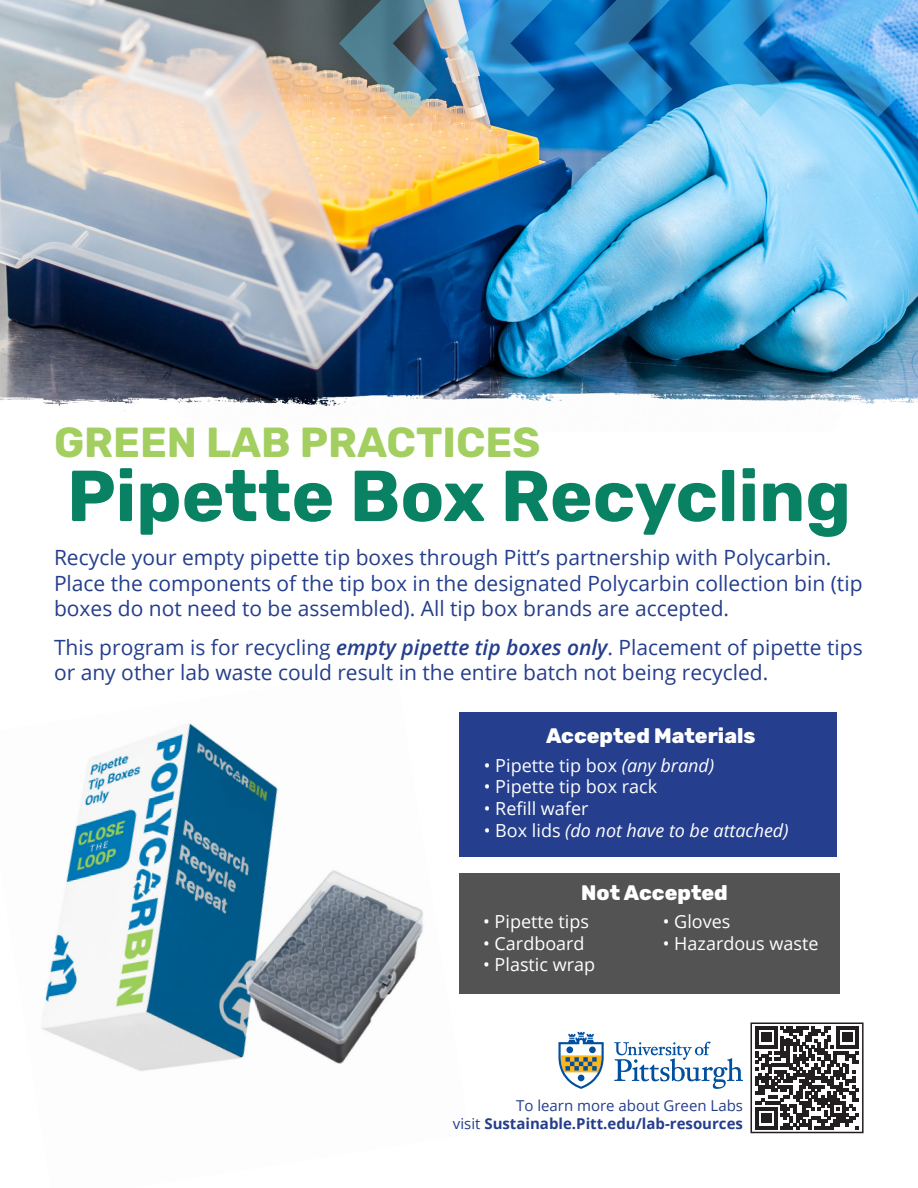
<style>
.page{position:relative;width:918px;height:1188px;background:#fff}
.page>*{position:absolute;margin:0;border:0;box-sizing:border-box;transform-origin:0 0}
.t1{font:700 72px "Rubik";color:#088263}
.t2{font:700 42px "Rubik";color:#a2cf5f}
.t3{font:21px/25.2px "Open Sans";color:#243e8c}
.t4{font:800 21px "Rubik";color:#fff}
.t5{font:18px "Open Sans";color:#fff}
.t6{font:italic 18px "Open Sans";color:#fff}
.t7{font:700 15px "Open Sans";color:#243e8c}
.t8{font:15px "Open Sans";color:#243e8c}
.s1{font-weight:600;font-style:italic}
.s2{font-style:italic}
.s3{font-style:normal}
.s4{font-weight:400}
</style>
<div class="page">
<img style="left:42px;top:723px;width:428px;height:348px">
<div style="left:459px;top:712px;width:378px;height:144px;background:#253f8e"></div>
<img style="left:0;top:0;width:918px;height:382px">
<div style="left:459px;top:873px;width:381px;height:121px;background:#535353"></div>
<svg style="left:756px;top:1027px;width:102px;height:102px"></svg>
<div style="left:750px;top:1022px;width:114px;height:111px;border:2px solid #231f20"></div>
<svg style="left:807px;top:0;width:98px;height:117px"></svg>
<svg style="left:689px;top:0;width:98px;height:117px"></svg>
<svg style="left:457px;top:0;width:98px;height:117px"></svg>
<svg style="left:574px;top:0;width:98px;height:117px"></svg>
<img style="left:339px;top:0;width:98px;height:117px">
<img style="left:0;top:382px;width:918px;height:29px">
<svg style="left:614px;top:1042px;width:129px;height:47px"></svg>
<svg style="left:558px;top:1032px;width:46px;height:57px"></svg>
<p class="t2" style="left:54px;top:418px;width:488px">GREEN LAB PRACTICES</p>
<p class="t1" style="left:67px;top:454px;width:786px">Pipette Box Recycling</p>
<p class="t3" style="left:54px;top:545px;width:810px">Recycle your empty pipette tip boxes through Pitt’s partnership with Polycarbin.<br>Place the components of the tip box in the designated Polycarbin collection bin (tip boxes do not need to be assembled). All tip box brands are accepted.</p>
<p class="t3" style="left:54px;top:635px;width:810px">This program is for recycling <span class="s1">empty pipette tip boxes only</span>. Placement of pipette tips or any other lab waste could result in the entire batch not being recycled.</p>
<p class="t4" style="left:546px;top:724px;width:211px">Accepted Materials</p>
<p class="t5" style="left:484px;top:753px;width:232px">• Pipette tip box <span class="s2">(any brand)</span></p>
<p class="t5" style="left:484px;top:775px;width:175px">• Pipette tip box rack</p>
<p class="t5" style="left:484px;top:796px;width:106px">• Refill wafer</p>
<p class="t6" style="left:484px;top:818px;width:306px"><span class="s3">• Box lids</span> (do not have to be attached)</p>
<p class="t4" style="left:581px;top:881px;width:148px">Not Accepted</p>
<p class="t5" style="left:663px;top:909px;width:69px">• Gloves</p>
<p class="t5" style="left:663px;top:931px;width:157px">• Hazardous waste</p>
<p class="t5" style="left:483px;top:909px;width:107px">• Pipette tips</p>
<p class="t5" style="left:483px;top:931px;width:103px">• Cardboard</p>
<p class="t5" style="left:483px;top:952px;width:113px">• Plastic wrap</p>
<p class="t8" style="left:516px;top:1096px;width:228px">To learn more about Green Labs</p>
<p class="t7" style="left:453px;top:1113px;width:292px"><span class="s4">visit</span> Sustainable.Pitt.edu/lab-resources</p>
</div>
